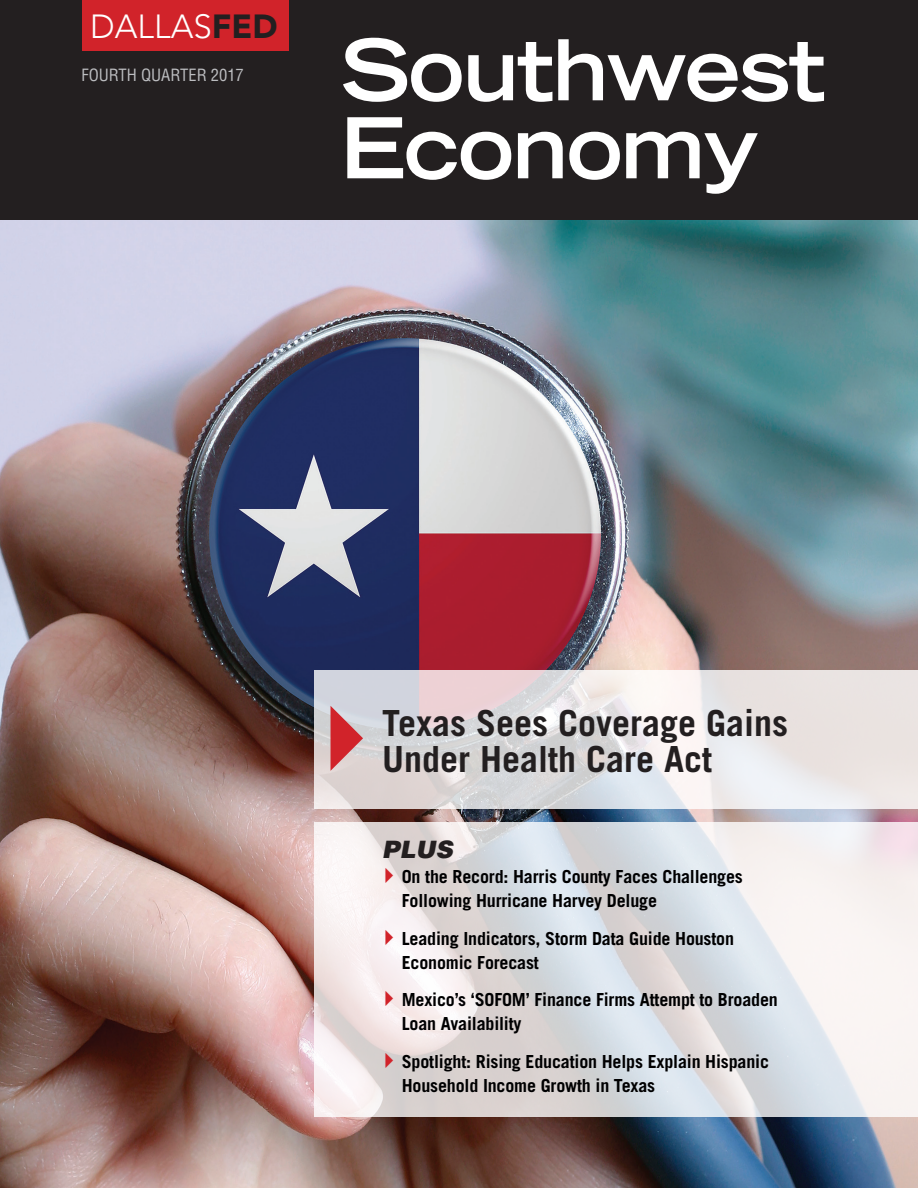
<style>
.page{position:relative;width:918px;height:1188px;background:#fff}
.page>*{position:absolute;margin:0;border:0;box-sizing:border-box;transform-origin:0 0}
.t1{font:700 expanded 84px "Trade Gothic LT Std";letter-spacing:-.02em;color:#fff}
.Text_Subhead{font:700 36px "Trade Gothic LT Std";color:#231f20}
.t2{font:300 33.15px "Avenir LT Std";color:#fff}
.Text_Subhead-2{font:italic 900 24px "Helvetica LT Std";color:#231f20}
.t3{font:700 18px/24px "Trade Gothic LT Std";letter-spacing:-.01em;color:#000001}
.t4{font:condensed 16.5px "Helvetica LT Std";color:#bcbdc0}
.s1{font-weight:900;color:#231f20}
</style>
<div class="page">
<img style="left:0;top:219px;width:918px;height:969px">
<svg style="left:314px;top:670px;width:604px;height:139px"></svg>
<svg style="left:314px;top:822px;width:604px;height:295px"></svg>
<div style="left:0;top:0;width:918px;height:219px;background:#231f20"></div>
<div style="left:82px;top:0;width:207px;height:51px;background:#d1232a"></div>
<svg style="left:330px;top:705px;width:33px;height:66px;background:#d5d4d6"></svg>
<svg style="left:386px;top:868px;width:7px;height:15px"></svg>
<svg style="left:386px;top:929px;width:7px;height:16px"></svg>
<svg style="left:386px;top:991px;width:7px;height:15px"></svg>
<svg style="left:386px;top:1052px;width:7px;height:16px"></svg>
<p class="t2" style="left:90px;top:7px;width:189px">DALLAS<span class="s1">FED</span></p>
<p class="t4" style="left:81px;top:64px;width:164px">FOURTH QUARTER 2017</p>
<p class="t1" style="left:340px;top:15px;width:487px">Southwest</p>
<p class="t1" style="left:340px;top:93px;width:421px">Economy</p>
<p class="Text_Subhead" style="left:382px;top:701px;width:408px">Texas Sees Coverage Gains</p>
<p class="Text_Subhead" style="left:382px;top:737px;width:332px">Under Health Care Act</p>
<p class="Text_Subhead-2" style="left:382px;top:834px;width:72px">PLUS</p>
<p class="t3" style="left:402px;top:865px;width:343px">On the Record: Harris County Faces Challenges<br>Following Hurricane Harvey Deluge</p>
<p class="t3" style="left:402px;top:926px;width:334px">Leading Indicators, Storm Data Guide Houston<br>Economic Forecast</p>
<p class="t3" style="left:402px;top:988px;width:378px">Mexico’s ‘SOFOM’ Finance Firms Attempt to Broaden<br>Loan Availability</p>
<p class="t3" style="left:402px;top:1049px;width:369px">Spotlight: Rising Education Helps Explain Hispanic<br>Household Income Growth in Texas</p>
</div>
